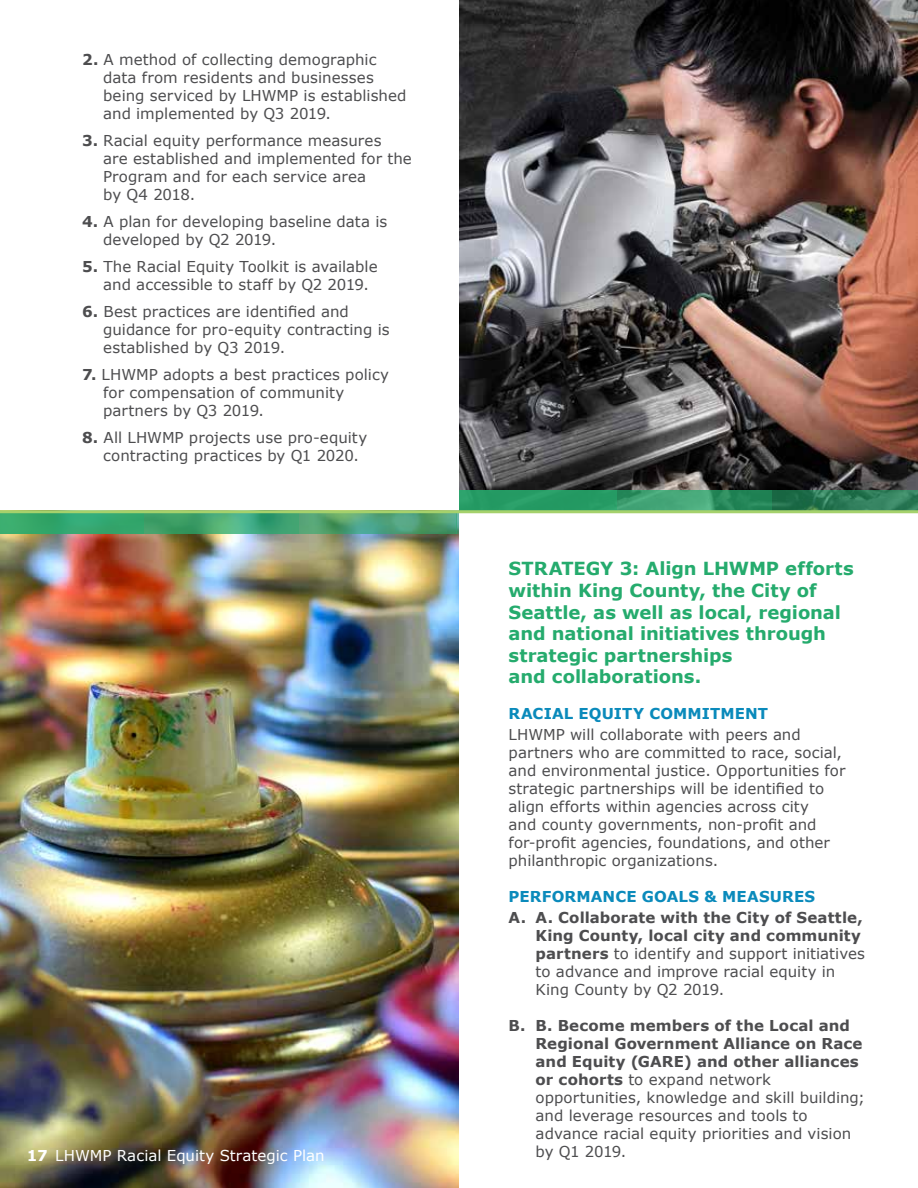
<style>
.page{position:relative;width:918px;height:1188px;background:#fff}
.page>*{position:absolute;margin:0;border:0;box-sizing:border-box;transform-origin:0 0}
.t1{font:700 18px/21.6px "Verdana";letter-spacing:-.005em;color:#25ab6d}
.t2{font:15px/18px "Verdana";letter-spacing:.005em;color:#4d4d4f}
.t3{font:700 15px "Verdana";letter-spacing:.01em;color:#0a8abb}
.t4{font:15px "Verdana";color:#fff}
.s1{font-weight:700}
</style>
<div class="page">
<img style="left:0;top:513px;width:459px;height:675px">
<img style="left:459px;top:0;width:459px;height:490px">
<div style="left:0;top:513px;width:144px;height:20px;background:linear-gradient(to right,#38ab6d,#31a56f)"></div>
<svg style="left:144px;top:513px;width:155px;height:20px;background:#42a471"></svg>
<svg style="left:299px;top:513px;width:157px;height:20px;background:#52a176"></svg>
<hr style="left:457px;top:513px;width:2px;height:20px;background:#27aa6d">
<hr style="left:0;top:510px;width:459px;height:3px;background:#a5d16c">
<div style="left:459px;top:490px;width:158px;height:21px;background:#249a63"></div>
<svg style="left:617px;top:490px;width:155px;height:20px;background:#37986a"></svg>
<svg style="left:772px;top:490px;width:146px;height:20px;background:#2a7855"></svg>
<hr style="left:459px;top:510px;width:459px;height:3px;background:#a5d16c">
<p class="t2" style="left:103px;top:51px;width:305px;text-indent:-21px"><span class="s1">2.</span> A method of collecting demographic data from residents and businesses being serviced by LHWMP is established and implemented by Q3 2019.</p>
<p class="t2" style="left:103px;top:132px;width:310px;text-indent:-21px"><span class="s1">3.</span> Racial equity performance measures<br>are established and implemented for the<br>Program and for each service area<br>by Q4 2018.</p>
<p class="t2" style="left:103px;top:213px;width:286px;text-indent:-21px"><span class="s1">4.</span> A plan for developing baseline data is developed by Q2 2019.</p>
<p class="t2" style="left:103px;top:258px;width:276px;text-indent:-21px"><span class="s1">5.</span> The Racial Equity Toolkit is available and accessible to staff by Q2 2019.</p>
<p class="t2" style="left:103px;top:303px;width:288px;text-indent:-21px"><span class="s1">6.</span> Best practices are identified and guidance for pro-equity contracting is established by Q3 2019.</p>
<p class="t2" style="left:103px;top:366px;width:287px;text-indent:-21px"><span class="s1">7.</span> LHWMP adopts a best practices policy for compensation of community partners by Q3 2019.</p>
<p class="t2" style="left:103px;top:429px;width:266px;text-indent:-21px"><span class="s1">8.</span> All LHWMP projects use pro-equity contracting practices by Q1 2020.</p>
<p class="t4" style="left:27px;top:1146px;width:299px"><span class="s1">17</span> LHWMP Racial Equity Strategic Plan</p>
<p class="t1" style="left:509px;top:558px;width:347px">STRATEGY 3: Align LHWMP efforts within King County, the City of<br>Seattle, as well as local, regional and national initiatives through strategic partnerships<br>and collaborations.</p>
<p class="t3" style="left:509px;top:704px;width:261px">RACIAL EQUITY COMMITMENT</p>
<p class="t2" style="left:509px;top:726px;width:338px">LHWMP will collaborate with peers and partners who are committed to race, social, and environmental justice. Opportunities for strategic partnerships will be identified to align efforts within agencies across city<br>and county governments, non-profit and for-profit agencies, foundations, and other philanthropic organizations.</p>
<p class="t3" style="left:509px;top:887px;width:308px">PERFORMANCE GOALS &amp; MEASURES</p>
<p class="t2" style="left:536px;top:909px;width:331px;text-indent:-27px"><span class="s1">A. A. Collaborate with the City of Seattle, King County, local city and community partners</span> to identify and support initiatives to advance and improve racial equity in King County by Q2 2019.</p>
<p class="t2" style="left:536px;top:1017px;width:331px;text-indent:-27px"><span class="s1">B. B. Become members of the Local and Regional Government Alliance on Race and Equity (GARE) and other alliances or cohorts</span> to expand network opportunities, knowledge and skill building; and leverage resources and tools to advance racial equity priorities and vision by Q1 2019.</p>
</div>
